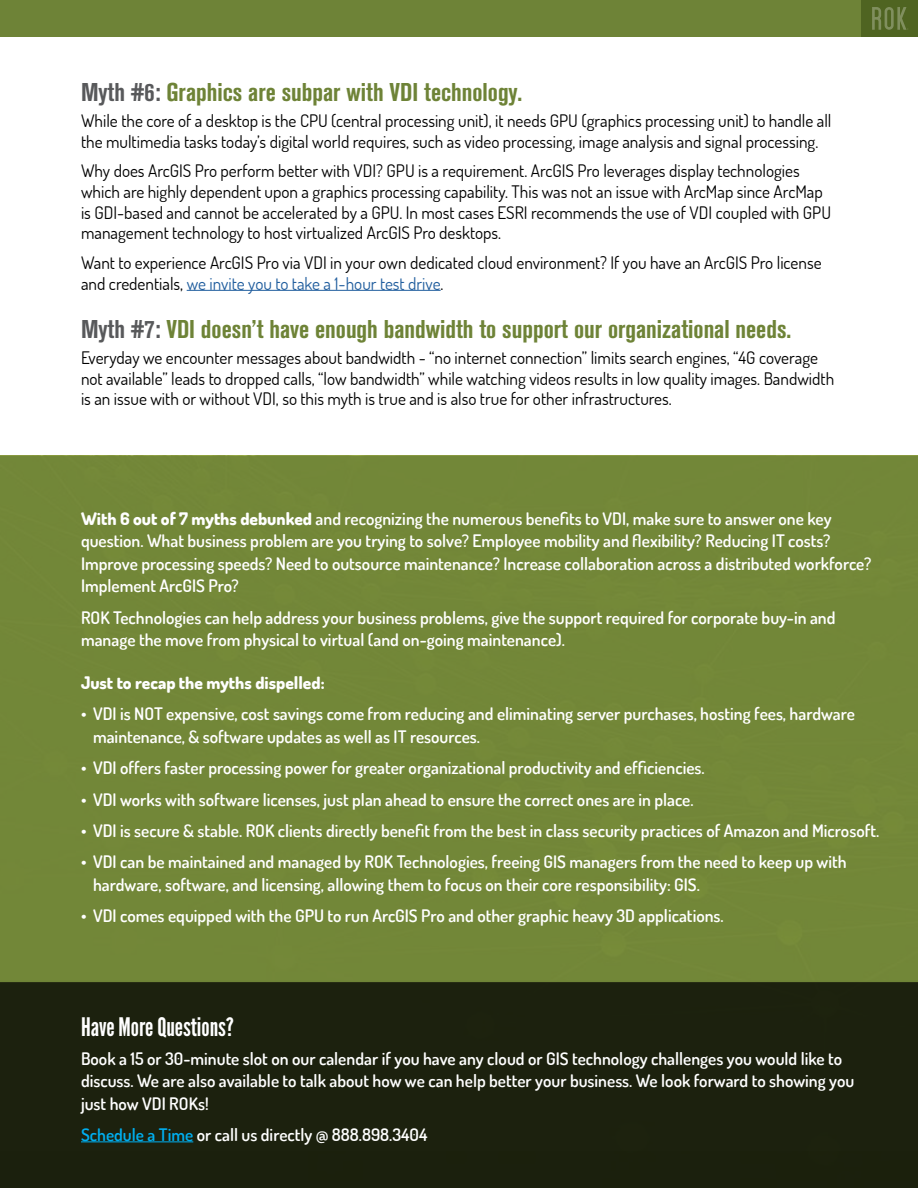
<style>
.page{position:relative;width:918px;height:1188px;background:#fff}
.page>*{position:absolute;margin:0;border:0;box-sizing:border-box;transform-origin:0 0}
.t1{font:25.5px "Akzidenz Grotesk BQ Bd Cnd Alt";color:#6e8337}
.t2{font:25.5px "League Gothic";letter-spacing:-.005em;color:#fff}
.t3{font:600 17.25px/22.5px "Dosis";color:#fff}
.t4{font:17.25px/20.7px "Dosis";color:#000}
.t5{font:800 17.25px "Dosis";color:#fff}
.s1{color:#58595b}
.s2{color:#215e9e}
.s3{font-weight:800}
.s4{color:#00aeef}
</style>
<div class="page">
<div style="left:0;top:0;width:918px;height:37px;background:#6e8337"></div>
<div style="left:861px;top:0;width:57px;height:37px;background:#4f6421"></div>
<svg style="left:872px;top:7px;width:36px;height:23px"></svg>
<div style="left:0;top:456px;width:918px;height:525px;background:#728738"></div>
<hr style="left:187px;top:290px;width:254px;height:1px;background:#215e9e">
<div style="left:0;top:981px;width:918px;height:207px;background:#1c210e"></div>
<hr style="left:81px;top:1142px;width:112px;height:1px;background:#00aeef">
<h1 class="t1" style="left:81px;top:77px;width:443px"><span class="s1">Myth #6:</span> Graphics are subpar with VDI technology.</h1>
<p class="t4" style="left:81px;top:110px;width:752px">While the core of a desktop is the CPU (central processing unit), it needs GPU (graphics processing unit) to handle all the multimedia tasks today’s digital world requires, such as video processing, image analysis and signal processing.</p>
<p class="t4" style="left:81px;top:160px;width:752px">Why does ArcGIS Pro perform better with VDI? GPU is a requirement. ArcGIS Pro leverages display technologies which are highly dependent upon a graphics processing capability. This was not an issue with ArcMap since ArcMap is GDI-based and cannot be accelerated by a GPU. In most cases ESRI recommends the use of VDI coupled with GPU management technology to host virtualized ArcGIS Pro desktops.</p>
<p class="t4" style="left:81px;top:252px;width:742px">Want to experience ArcGIS Pro via VDI in your own dedicated cloud environment? If you have an ArcGIS Pro license and credentials, <span class="s2">we invite you to take a 1-hour test drive</span>.</p>
<h1 class="t1" style="left:81px;top:314px;width:712px"><span class="s1">Myth #7:</span> VDI doesn’t have enough bandwidth to support our organizational needs.</h1>
<p class="t4" style="left:81px;top:347px;width:755px">Everyday we encounter messages about bandwidth - “no internet connection” limits search engines, “4G coverage not available” leads to dropped calls, “low bandwidth” while watching videos results in low quality images. Bandwidth is an issue with or without VDI, so this myth is true and is also true for other infrastructures.</p>
<p class="t3" style="left:81px;top:507px;width:792px"><span class="s3">With 6 out of 7 myths debunked</span> and recognizing the numerous benefits to VDI, make sure to answer one key question. What business problem are you trying to solve? Employee mobility and flexibility? Reducing IT costs?<br>Improve processing speeds? Need to outsource maintenance? Increase collaboration across a distributed workforce?<br>Implement ArcGIS Pro?</p>
<p class="t3" style="left:81px;top:606px;width:756px">ROK Technologies can help address your business problems, give the support required for corporate buy-in and manage the move from physical to virtual (and on-going maintenance).</p>
<p class="t5" style="left:81px;top:671px;width:245px">Just to recap the myths dispelled:</p>
<p class="t3" style="left:93px;top:702px;width:764px;text-indent:-12px">• VDI is NOT expensive, cost savings come from reducing and eliminating server purchases, hosting fees, hardware maintenance, &amp; software updates as well as IT resources.</p>
<p class="t3" style="left:81px;top:756px;width:625px">• VDI offers faster processing power for greater organizational productivity and efficiencies.</p>
<p class="t3" style="left:81px;top:788px;width:614px">• VDI works with software licenses, just plan ahead to ensure the correct ones are in place.</p>
<p class="t3" style="left:81px;top:819px;width:800px">• VDI is secure &amp; stable. ROK clients directly benefit from the best in class security practices of Amazon and Microsoft.</p>
<p class="t3" style="left:93px;top:850px;width:755px;text-indent:-12px">• VDI can be maintained and managed by ROK Technologies, freeing GIS managers from the need to keep up with hardware, software, and licensing, allowing them to focus on their core responsibility: GIS.</p>
<p class="t3" style="left:81px;top:904px;width:644px">• VDI comes equipped with the GPU to run ArcGIS Pro and other graphic heavy 3D applications.</p>
<h1 class="t2" style="left:81px;top:1012px;width:155px">Have More Questions?</h1>
<p class="t3" style="left:81px;top:1047px;width:775px">Book a 15 or 30-minute slot on our calendar if you have any cloud or GIS technology challenges you would like to discuss. We are also available to talk about how we can help better your business. We look forward to showing you just how VDI ROKs!</p>
<p class="t3" style="left:81px;top:1123px;width:348px"><span class="s4">Schedule a Time</span> or call us directly @ 888.898.3404</p>
</div>
